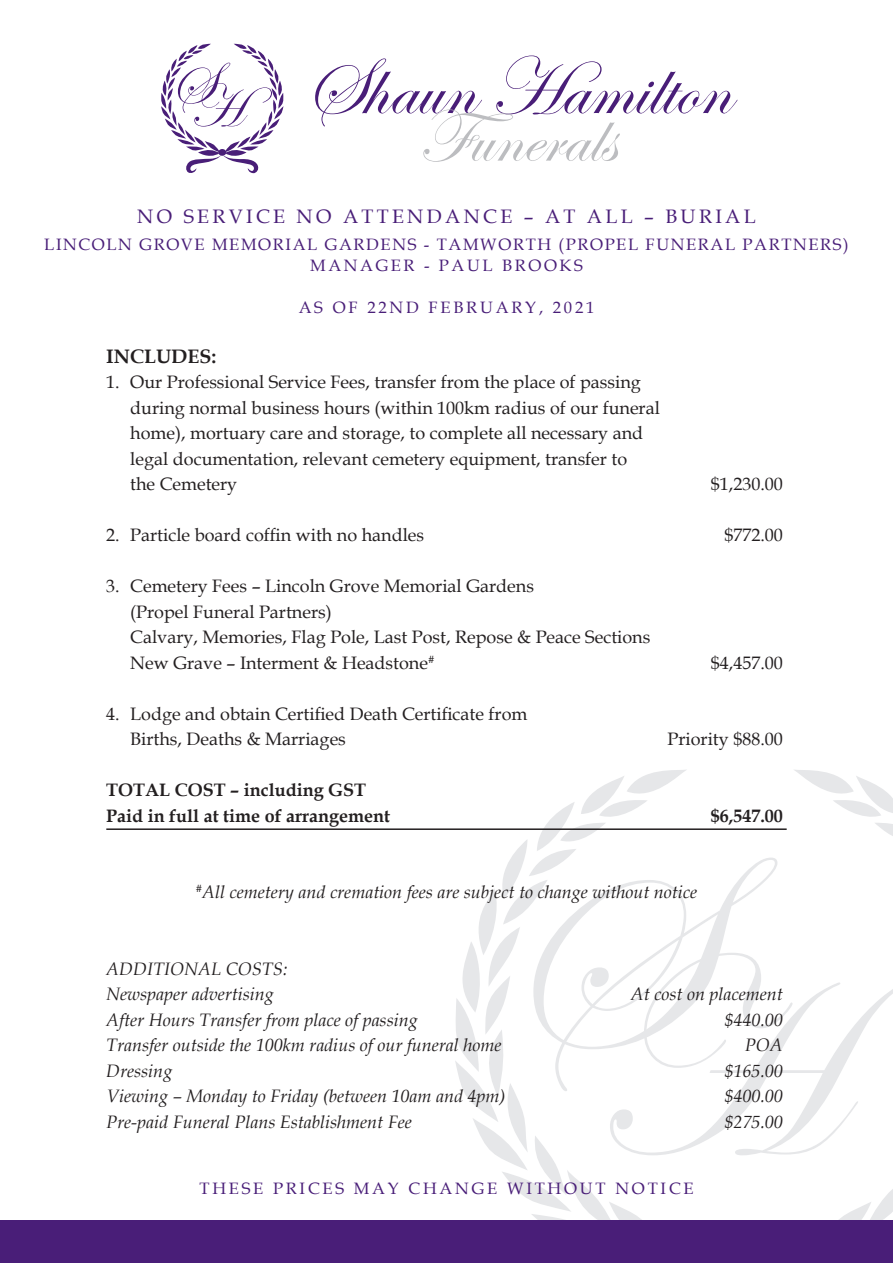
<style>
.page{position:relative;width:893px;height:1263px;background:#fff}
.page>*{position:absolute;margin:0;border:0;box-sizing:border-box;transform-origin:0 0}
.t1{font:82.35px "Edwardian Script ITC";color:#491e78}
.t2{font:75.9px "Edwardian Script ITC";color:#bcbdc0}
.t3{font:19.5px "Book Antiqua";letter-spacing:.17em;color:#491e78}
.t4{font:700 19.5px "Book Antiqua";color:#231f20}
.t5{font:18px/25.5px "Book Antiqua";color:#231f20}
.t6{font:italic 18px "Book Antiqua";color:#231f20}
.t7{font:700 18px "Book Antiqua";color:#231f20}
.t8{font:16.5px "Book Antiqua";letter-spacing:.16em;color:#491e78}
.t9{font:16.5px "Book Antiqua";letter-spacing:.1em;color:#491e78}
</style>
<div class="page">
<svg style="left:161px;top:43px;width:123px;height:131px"></svg>
<svg style="left:455px;top:770px;width:438px;height:450px"></svg>
<svg style="left:533px;top:857px;width:244px;height:234px"></svg>
<div style="left:0;top:1220px;width:893px;height:43px;background:#491e78"></div>
<hr style="left:106px;top:828px;width:681px;height:2px;background:#231f20">
<p class="t1" style="left:304px;top:42px;width:427px">Shaun Hamilton</p>
<p class="t2" style="left:419px;top:96px;width:198px">Funerals</p>
<p class="t3" style="left:137px;top:203px;width:620px">NO SERVICE NO ATTENDANCE – AT ALL – BURIAL</p>
<p class="t9" style="left:44px;top:233px;width:806px">LINCOLN GROVE MEMORIAL GARDENS - TAMWORTH (PROPEL FUNERAL PARTNERS)</p>
<p class="t8" style="left:310px;top:254px;width:274px">MANAGER - PAUL BROOKS</p>
<p class="t8" style="left:299px;top:296px;width:297px">AS OF 22ND FEBRUARY, 2021</p>
<p class="t4" style="left:106px;top:343px;width:111px">INCLUDES:</p>
<p class="t5" style="left:130px;top:369px;width:531px;text-indent:-24px">1. Our Professional Service Fees, transfer from the place of passing during normal business hours (within 100km radius of our funeral home), mortuary care and storage, to complete all necessary and legal documentation, relevant cemetery equipment, transfer to<br>the Cemetery</p>
<p class="t5" style="left:711px;top:471px;width:73px">$1,230.00</p>
<p class="t5" style="left:106px;top:522px;width:319px">2. Particle board coffin with no handles</p>
<p class="t5" style="left:724px;top:522px;width:60px">$772.00</p>
<p class="t5" style="left:130px;top:573px;width:522px;text-indent:-24px">3. Cemetery Fees – Lincoln Grove Memorial Gardens<br>(Propel Funeral Partners)<br>Calvary, Memories, Flag Pole, Last Post, Repose &amp; Peace Sections New Grave – Interment &amp; Headstone<sup>#</sup></p>
<p class="t5" style="left:711px;top:649px;width:73px">$4,457.00</p>
<p class="t5" style="left:106px;top:700px;width:423px">4. Lodge and obtain Certified Death Certificate from</p>
<p class="t5" style="left:130px;top:726px;width:217px">Births, Deaths &amp; Marriages</p>
<p class="t5" style="left:668px;top:726px;width:117px">Priority $88.00</p>
<p class="t7" style="left:106px;top:778px;width:261px">TOTAL COST – including GST</p>
<p class="t7" style="left:106px;top:803px;width:285px">Paid in full at time of arrangement</p>
<p class="t7" style="left:711px;top:803px;width:73px">$6,547.00</p>
<p class="t6" style="left:196px;top:879px;width:503px"><sup>#</sup>All cemetery and cremation fees are subject to change without notice</p>
<p class="t6" style="left:106px;top:956px;width:183px">ADDITIONAL COSTS:</p>
<p class="t6" style="left:106px;top:981px;width:169px">Newspaper advertising</p>
<p class="t6" style="left:631px;top:981px;width:154px">At cost on placement</p>
<p class="t6" style="left:106px;top:1007px;width:313px">After Hours Transfer from place of passing</p>
<p class="t6" style="left:724px;top:1007px;width:60px">$440.00</p>
<p class="t6" style="left:106px;top:1032px;width:397px">Transfer outside the 100km radius of our funeral home</p>
<p class="t6" style="left:745px;top:1032px;width:39px">POA</p>
<p class="t6" style="left:106px;top:1058px;width:68px">Dressing</p>
<p class="t6" style="left:724px;top:1058px;width:60px">$165.00</p>
<p class="t6" style="left:106px;top:1083px;width:401px">Viewing – Monday to Friday (between 10am and 4pm)</p>
<p class="t6" style="left:724px;top:1083px;width:60px">$400.00</p>
<p class="t6" style="left:106px;top:1109px;width:307px">Pre-paid Funeral Plans Establishment Fee</p>
<p class="t6" style="left:724px;top:1109px;width:60px">$275.00</p>
<p class="t8" style="left:199px;top:1177px;width:496px">THESE PRICES MAY CHANGE WITHOUT NOTICE</p>
</div>
